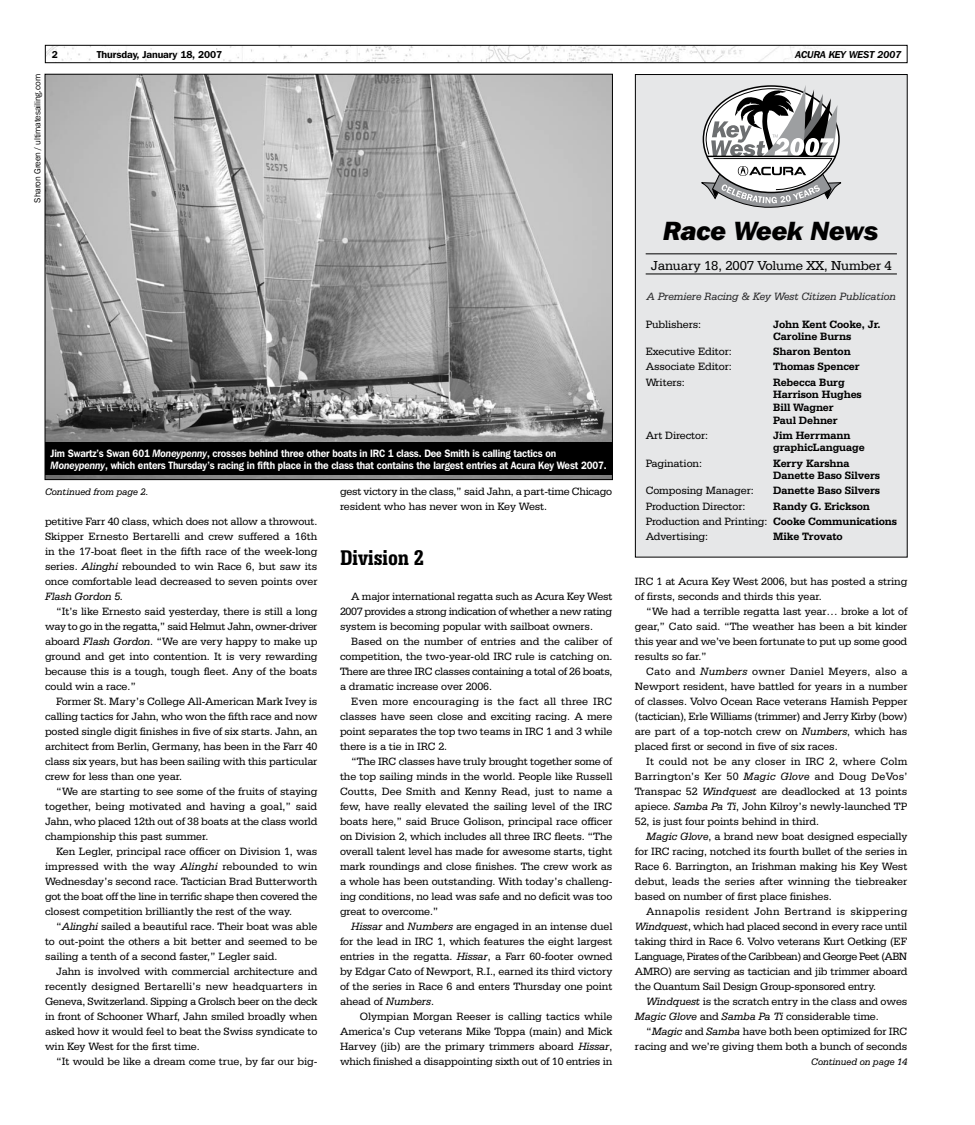
<style>
.page{position:relative;width:975px;height:1125px;background:#fff}
.page>*{position:absolute;margin:0;border:0;box-sizing:border-box;transform-origin:0 0}
.t1{font:italic 800 26.25px "Franklin Gothic IT Cby BT";letter-spacing:-.01em;color:#000}
.t2{font:700 condensed 22.5px "Serifa BT";letter-spacing:-.01em;color:#000}
.t3{font:13.75px "Serifa BT";letter-spacing:-.01em;color:#000}
.t4{font:11.25px/15px "Serifa BT";letter-spacing:-.01em;color:#000;text-align:justify}
.t5{font:700 11.25px/12.5px "Serifa BT";letter-spacing:-.01em;color:#000}
.t6{font:italic 11.25px "Serifa BT";letter-spacing:-.01em;color:#29292a}
.t7{font:italic 11.25px "Serifa BT";letter-spacing:-.01em;color:#000}
.t8{font:600 10.62px/12.5px "Franklin Gothic IT Cby BT";letter-spacing:-.01em;color:#fff;scale:.9 1}
.t9{font:italic 10px "Serifa BT";letter-spacing:-.01em;color:#000}
.t10{font:600 10px "Franklin Gothic IT Cby BT";letter-spacing:-.01em;color:#000}
.t11{font:italic 600 10px "Franklin Gothic IT Cby BT";letter-spacing:-.01em;color:#000}
.t12{font:8.75px "Franklin Gothic IT Cby BT";letter-spacing:-.01em;color:#000}
.s1{font-style:italic}
.s2{font-weight:400}
</style>
<div class="page">
<div style="left:635px;top:75px;width:272px;height:482px;background:#e6e7e8"></div>
<hr style="left:645px;top:254px;width:252px;height:1px;background:#000">
<hr style="left:645px;top:274px;width:252px;height:1px;background:#000">
<div style="left:635px;top:74px;width:272px;height:483px;border:1px solid #000"></div>
<svg style="left:701px;top:85px;width:141px;height:123px"></svg>
<hr style="left:707px;top:156px;width:128px;height:1px;background:#000">
<img style="left:47px;top:47px;width:781px;height:14px">
<div style="left:45px;top:45px;width:862px;height:18px;border:1px solid #000"></div>
<img style="left:47px;top:76px;width:564px;height:402px">
<div style="left:45px;top:442px;width:567px;height:33px;background:#000"></div>
<p class="t12" style="left:32px;top:203px;width:130px;rotate:-90deg">Sharon Green / ultimatesailing.com</p>
<p class="t10" style="left:97px;top:48px;width:127px">Thursday, January 18, 2007</p>
<p class="t11" style="left:795px;top:48px;width:107px">ACURA KEY WEST 2007</p>
<p class="t8" style="left:51px;top:446px;width:619px">Jim Swartz’s Swan 601 <span class="s1">Moneypenny</span>, crosses behind three other boats in IRC 1 class. Dee Smith is calling tactics on<br><span class="s1">Moneypenny</span>, which enters Thursday’s racing in fifth place in the class that contains the largest entries at Acura Key West 2007.</p>
<p class="t9" style="left:45px;top:486px;width:105px">Continued from page 2.</p>
<p class="t4" style="left:45px;top:514px;width:274px">petitive Farr 40 class, which does not allow a throwout.<br>Skipper Ernesto Bertarelli and crew suffered a 16th in the 17-boat fleet in the fifth race of the week-long series. <span class="s1">Alinghi</span> rebounded to win Race 6, but saw its once comfortable lead decreased to seven points over</p>
<p class="t7" style="left:45px;top:590px;width:80px">Flash Gordon 5.</p>
<p class="t4" style="left:45px;top:604px;width:274px;text-indent:11px">“It’s like Ernesto said yesterday, there is still a long way to go in the regatta,” said Helmut Jahn, owner-driver aboard <span class="s1">Flash Gordon</span>. “We are very happy to make up ground and get into contention. It is very rewarding because this is a tough, tough fleet. Any of the boats could win a race.”</p>
<p class="t4" style="left:45px;top:694px;width:274px;text-indent:11px">Former St. Mary’s College All-American Mark Ivey is calling tactics for Jahn, who won the fifth race and now posted single digit finishes in five of six starts. Jahn, an architect from Berlin, Germany, has been in the Farr 40 class six years, but has been sailing with this particular crew for less than one year.</p>
<p class="t4" style="left:45px;top:784px;width:274px;text-indent:11px">“We are starting to see some of the fruits of staying together, being motivated and having a goal,” said Jahn, who placed 12th out of 38 boats at the class world championship this past summer.</p>
<p class="t4" style="left:45px;top:844px;width:274px;text-indent:11px">Ken Legler, principal race officer on Division 1, was impressed with the way <span class="s1">Alinghi</span> rebounded to win Wednesday’s second race. Tactician Brad Butterworth got the boat off the line in terrific shape then covered the closest competition brilliantly the rest of the way.</p>
<p class="t4" style="left:45px;top:919px;width:274px;text-indent:11px">“<span class="s1">Alinghi</span> sailed a beautiful race. Their boat was able to out-point the others a bit better and seemed to be sailing a tenth of a second faster,” Legler said.</p>
<p class="t4" style="left:45px;top:964px;width:274px;text-indent:11px">Jahn is involved with commercial architecture and recently designed Bertarelli’s new headquarters in Geneva, Switzerland. Sipping a Grolsch beer on the deck in front of Schooner Wharf, Jahn smiled broadly when asked how it would feel to beat the Swiss syndicate to win Key West for the first time.</p>
<p class="t4" style="left:56px;top:1054px;width:263px">“It would be like a dream come true, by far our big-</p>
<p class="t4" style="left:340px;top:484px;width:274px">gest victory in the class,” said Jahn, a part-time Chicago resident who has never won in Key West.</p>
<h2 class="t2" style="left:340px;top:544px;width:85px">Division 2</h2>
<p class="t4" style="left:340px;top:589px;width:274px;text-indent:11px">A major international regatta such as Acura Key West 2007 provides a strong indication of whether a new rating system is becoming popular with sailboat owners.</p>
<p class="t4" style="left:340px;top:634px;width:274px;text-indent:11px">Based on the number of entries and the caliber of competition, the two-year-old IRC rule is catching on.<br>There are three IRC classes containing a total of 26 boats, a dramatic increase over 2006.</p>
<p class="t4" style="left:340px;top:694px;width:274px;text-indent:11px">Even more encouraging is the fact all three IRC classes have seen close and exciting racing. A mere point separates the top two teams in IRC 1 and 3 while there is a tie in IRC 2.</p>
<p class="t4" style="left:340px;top:754px;width:274px;text-indent:11px">“The IRC classes have truly brought together some of the top sailing minds in the world. People like Russell Coutts, Dee Smith and Kenny Read, just to name a few, have really elevated the sailing level of the IRC boats here,” said Bruce Golison, principal race officer on Division 2, which includes all three IRC fleets. “The overall talent level has made for awesome starts, tight mark roundings and close finishes. The crew work as a whole has been outstanding. With today’s challeng&shy;ing conditions, no lead was safe and no deficit was too great to overcome.”</p>
<p class="t4" style="left:340px;top:919px;width:274px;text-indent:11px"><span class="s1">Hissar</span> and <span class="s1">Numbers</span> are engaged in an intense duel for the lead in IRC 1, which features the eight largest entries in the regatta. <span class="s1">Hissar</span>, a Farr 60-footer owned by Edgar Cato of Newport, R.I., earned its third victory of the series in Race 6 and enters Thursday one point ahead of <span class="s1">Numbers</span>.</p>
<p class="t4" style="left:340px;top:1009px;width:274px;text-indent:20px">Olympian Morgan Reeser is calling tactics while America’s Cup veterans Mike Toppa (main) and Mick Harvey (jib) are the primary trimmers aboard <span class="s1">Hissar</span>, which finished a disappointing sixth out of 10 entries in</p>
<h1 class="t1" style="left:663px;top:215px;width:217px">Race Week News</h1>
<p class="t3" style="left:651px;top:257px;width:242px">January 18, 2007 Volume XX, Number 4</p>
<p class="t6" style="left:646px;top:290px;width:251px">A Premiere Racing &amp; Key West Citizen Publication</p>
<p class="t4" style="left:645px;top:316px;width:57px">Publishers:</p>
<p class="t5" style="left:773px;top:317px;width:108px">John Kent Cooke, Jr.<br>Caroline Burns</p>
<p class="t4" style="left:645px;top:344px;width:88px">Executive Editor:</p>
<p class="t5" style="left:773px;top:345px;width:79px">Sharon Benton</p>
<p class="t4" style="left:645px;top:359px;width:88px">Associate Editor:</p>
<p class="t5" style="left:773px;top:360px;width:88px">Thomas Spencer</p>
<p class="t4" style="left:645px;top:374px;width:41px">Writers:</p>
<p class="t5" style="left:773px;top:375px;width:90px">Rebecca Burg<br>Harrison Hughes<br>Bill Wagner<br>Paul Dehner</p>
<p class="t4" style="left:645px;top:428px;width:64px">Art Director:</p>
<p class="t5" style="left:773px;top:429px;width:93px">Jim Herrmann graphicLanguage</p>
<p class="t4" style="left:645px;top:455px;width:58px">Pagination:</p>
<p class="t5" style="left:773px;top:456px;width:108px">Kerry Karshna<br>Danette Baso Silvers</p>
<p class="t4" style="left:645px;top:483px;width:110px">Composing Manager:</p>
<p class="t5" style="left:773px;top:484px;width:108px">Danette Baso Silvers</p>
<p class="t4" style="left:645px;top:498px;width:101px">Production Director:</p>
<p class="t5" style="left:645px;top:498px;width:253px;line-height:15.2px;text-indent:127px">Randy G. Erickson<br><span class="s2">Production and Printing:</span> Cooke Communications<br><span class="s2">Advertising:</span></p>
<p class="t5" style="left:773px;top:530px;width:71px">Mike Trovato</p>
<p class="t4" style="left:635px;top:574px;width:274px">IRC 1 at Acura Key West 2006, but has posted a string of firsts, seconds and thirds this year.</p>
<p class="t4" style="left:635px;top:604px;width:274px;text-indent:11px">“We had a terrible regatta last year… broke a lot of gear,” Cato said. “The weather has been a bit kinder this year and we’ve been fortunate to put up some good results so far.”</p>
<p class="t4" style="left:635px;top:664px;width:274px;text-indent:11px">Cato and <span class="s1">Numbers</span> owner Daniel Meyers, also a Newport resident, have battled for years in a number of classes. Volvo Ocean Race veterans Hamish Pepper (tactician), Erle Williams (trimmer) and Jerry Kirby (bow) are part of a top-notch crew on <span class="s1">Numbers</span>, which has placed first or second in five of six races.</p>
<p class="t4" style="left:635px;top:754px;width:274px;text-indent:11px">It could not be any closer in IRC 2, where Colm Barrington’s Ker 50 <span class="s1">Magic Glove</span> and Doug DeVos’ Transpac 52 <span class="s1">Windquest</span> are deadlocked at 13 points apiece. <span class="s1">Samba Pa Ti</span>, John Kilroy’s newly-launched TP 52, is just four points behind in third.</p>
<p class="t4" style="left:635px;top:829px;width:274px;text-indent:11px"><span class="s1">Magic Glove</span>, a brand new boat designed especially for IRC racing, notched its fourth bullet of the series in Race 6. Barrington, an Irishman making his Key West debut, leads the series after winning the tiebreaker based on number of first place finishes.</p>
<p class="t4" style="left:635px;top:904px;width:274px;text-indent:11px">Annapolis resident John Bertrand is skippering <span class="s1">Windquest</span>, which had placed second in every race until taking third in Race 6. Volvo veterans Kurt Oetking (EF Language, Pirates of the Caribbean) and George Peet (ABN AMRO) are serving as tactician and jib trimmer aboard the Quantum Sail Design Group-sponsored entry.</p>
<p class="t4" style="left:635px;top:994px;width:274px;text-indent:11px"><span class="s1">Windquest</span> is the scratch entry in the class and owes<br><span class="s1">Magic Glove</span> and <span class="s1">Samba Pa Ti</span> considerable time.</p>
<p class="t4" style="left:635px;top:1024px;width:274px;text-align:right">“<span class="s1">Magic</span> and <span class="s1">Samba</span> have both been optimized for IRC racing and we’re giving them both a bunch of seconds</p>
<p class="t9" style="left:811px;top:1056px;width:98px">Continued on page 14</p>
</div>
